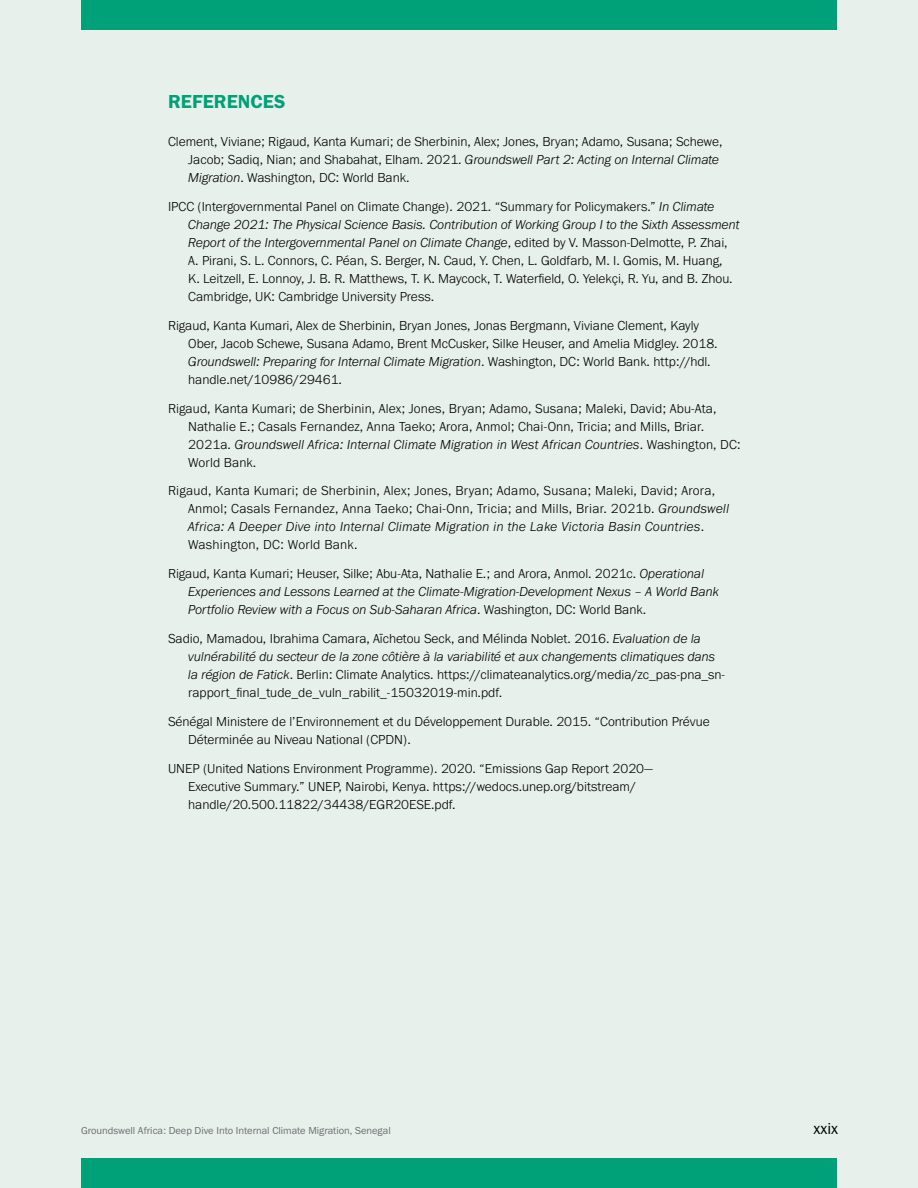
<style>
.page{position:relative;width:918px;height:1188px;background:#e7f0eb}
.page>*{position:absolute;margin:0;border:0;box-sizing:border-box;transform-origin:0 0}
.references_head{font:19.5px "Franklin Gothic URW Dem";color:#00a079}
.t1{font:16.5px "Franklin Gothic URW Boo";color:#000}
.Refrence_Text{font:300 13.5px/18px "Franklin Gothic URW";color:#000}
.Refrence_Text-2{font:300 13.5px/18px "Franklin Gothic URW";letter-spacing:.02em;color:#000}
.Refrence_Text-3{font:italic 300 13.5px/18px "Franklin Gothic URW";color:#000}
.t2{font:10.5px "Franklin Gothic URW Boo";color:#6d6e71}
.s1{font-style:italic}
.s2{font-style:normal}
</style>
<div class="page">
<div style="left:81px;top:0;width:756px;height:30px;background:#00a079"></div>
<div style="left:81px;top:1158px;width:756px;height:30px;background:#00a079"></div>
<p class="references_head" style="left:168px;top:89px;width:119px">REFERENCES</p>
<p class="Refrence_Text" style="left:188px;top:132px;width:536px;text-indent:-20px">Clement, Viviane; Rigaud, Kanta Kumari; de Sherbinin, Alex; Jones, Bryan; Adamo, Susana; Schewe,<br>Jacob; Sadiq, Nian; and Shabahat, Elham. 2021. <span class="s1">Groundswell Part 2: Acting on Internal Climate<br>Migration</span>. Washington, DC: World Bank.</p>
<p class="Refrence_Text" style="left:188px;top:197px;width:553px;text-indent:-20px">IPCC (Intergovernmental Panel on Climate Change). 2021. “Summary for Policymakers.” <span class="s1">In Climate Change 2021: The Physical Science Basis. Contribution of Working Group I to the Sixth Assessment Report of the Intergovernmental Panel on Climate Change</span>, edited by V. Masson-Delmotte, P. Zhai, A. Pirani, S. L. Connors, C. Péan, S. Berger, N. Caud, Y. Chen, L. Goldfarb, M. I. Gomis, M. Huang,<br>K. Leitzell, E. Lonnoy, J. B. R. Matthews, T. K. Maycock, T. Waterfield, O. Yelekçi, R. Yu, and B. Zhou.<br>Cambridge, UK: Cambridge University Press.</p>
<p class="Refrence_Text" style="left:188px;top:316px;width:531px;text-indent:-20px">Rigaud, Kanta Kumari, Alex de Sherbinin, Bryan Jones, Jonas Bergmann, Viviane Clement, Kayly Ober, Jacob Schewe, Susana Adamo, Brent McCusker, Silke Heuser, and Amelia Midgley. 2018.<br><span class="s1">Groundswell: Preparing for Internal Climate Migration</span>. Washington, DC: World Bank. http://hdl. handle.net/10986/29461.</p>
<p class="Refrence_Text" style="left:188px;top:399px;width:554px;text-indent:-20px">Rigaud, Kanta Kumari; de Sherbinin, Alex; Jones, Bryan; Adamo, Susana; Maleki, David; Abu-Ata, Nathalie E.; Casals Fernandez, Anna Taeko; Arora, Anmol; Chai-Onn, Tricia; and Mills, Briar.<br>2021a. <span class="s1">Groundswell Africa: Internal Climate Migration in West African Countries</span>. Washington, DC:<br>World Bank.</p>
<p class="Refrence_Text-2" style="left:188px;top:482px;width:543px;text-indent:-20px">Rigaud, Kanta Kumari; de Sherbinin, Alex; Jones, Bryan; Adamo, Susana; Maleki, David; Arora, Anmol; Casals Fernandez, Anna Taeko; Chai-Onn, Tricia; and Mills, Briar. 2021b. <span class="s1">Groundswell Africa: A Deeper Dive into Internal Climate Migration in the Lake Victoria Basin Countries</span>.<br>Washington, DC: World Bank.</p>
<p class="Refrence_Text-3" style="left:188px;top:564px;width:532px;text-indent:-20px"><span class="s2">Rigaud, Kanta Kumari; Heuser, Silke; Abu-Ata, Nathalie E.; and Arora, Anmol. 2021c.</span> Operational<br>Experiences and Lessons Learned at the Climate-Migration-Development Nexus – A World Bank<br>Portfolio Review with a Focus on Sub-Saharan Africa<span class="s2">. Washington, DC: World Bank.</span></p>
<p class="Refrence_Text" style="left:188px;top:629px;width:538px;text-indent:-20px">Sadio, Mamadou, Ibrahima Camara, Aïchetou Seck, and Mélinda Noblet. 2016. <span class="s1">Evaluation de la vulnérabilité du secteur de la zone côtière à la variabilité et aux changements climatiques dans la région de Fatick</span>. Berlin: Climate Analytics. https://climateanalytics.org/media/zc_pas-pna_sn&shy;rapport_final_tude_de_vuln_rabilit_-15032019-min.pdf.</p>
<p class="Refrence_Text" style="left:188px;top:712px;width:523px;text-indent:-20px">Sénégal Ministere de l’Environnement et du Développement Durable. 2015. “Contribution Prévue<br>Déterminée au Niveau National (CPDN).</p>
<p class="Refrence_Text" style="left:188px;top:759px;width:466px;text-indent:-20px">UNEP (United Nations Environment Programme). 2020. “Emissions Gap Report 2020—<br>Executive Summary.” UNEP, Nairobi, Kenya. https://wedocs.unep.org/bitstream/ handle/20.500.11822/34438/EGR20ESE.pdf.</p>
<p class="t2" style="left:81px;top:1124px;width:311px">Groundswell Africa: Deep Dive Into Internal Climate Migration, Senegal</p>
<p class="t1" style="left:814px;top:1118px;width:26px">xxix</p>
</div>
